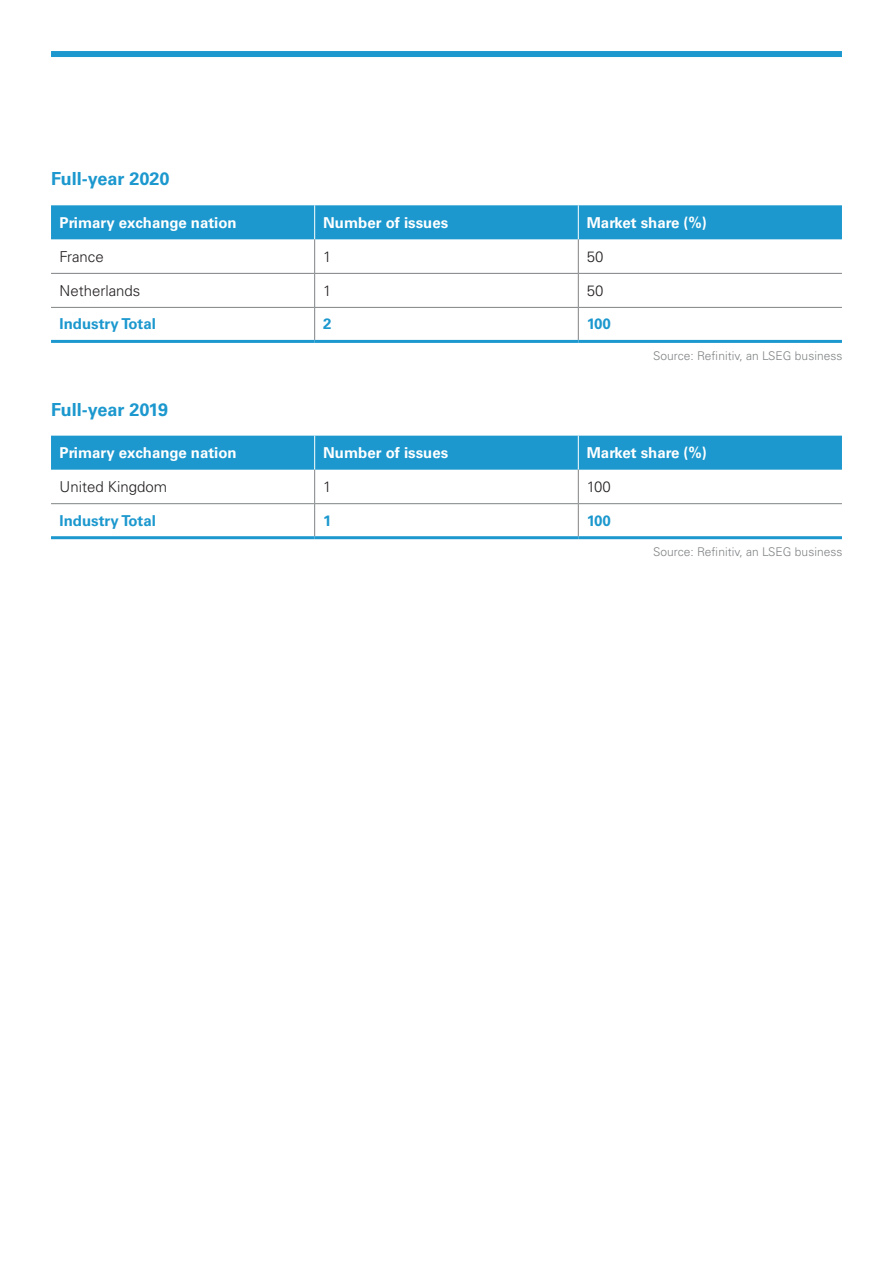
<style>
.page{position:relative;width:893px;height:1263px;background:#fff}
.page>*{position:absolute;margin:0;border:0;box-sizing:border-box;transform-origin:0 0}
.t1{font:700 18px "Univers LT Pro 65";color:#1c98ce}
.t2{font:700 15px "Univers LT Pro 65";color:#fff}
.t3{font:300 15px "Univers LT Pro 45";color:#231f20}
.t4{font:700 15px "Univers LT Pro 65";color:#1c98ce}
.t5{font:300 12px "Univers LT Pro 45";color:#808385}
</style>
<div class="page">
<div style="left:51px;top:51px;width:791px;height:6px;background:#1c98ce"></div>
<div style="left:51px;top:436px;width:791px;height:34px;background:#1c98ce"></div>
<hr style="left:314px;top:436px;width:1px;height:34px;background:#fff">
<hr style="left:578px;top:436px;width:1px;height:34px;background:#fff">
<hr style="left:314px;top:470px;width:1px;height:33px;background:#808385">
<hr style="left:578px;top:470px;width:1px;height:33px;background:#808385">
<hr style="left:51px;top:503px;width:264px;height:1px;background:#808385">
<hr style="left:315px;top:503px;width:263px;height:1px;background:#808385">
<hr style="left:578px;top:503px;width:264px;height:1px;background:#808385">
<hr style="left:314px;top:504px;width:1px;height:32px;background:#808385">
<hr style="left:578px;top:504px;width:1px;height:32px;background:#808385">
<hr style="left:51px;top:536px;width:264px;height:3px;background:#1c98ce">
<hr style="left:315px;top:536px;width:263px;height:3px;background:#1c98ce">
<hr style="left:578px;top:536px;width:264px;height:3px;background:#1c98ce">
<div style="left:51px;top:205px;width:791px;height:34px;background:#1c98ce"></div>
<hr style="left:314px;top:205px;width:1px;height:34px;background:#fff">
<hr style="left:578px;top:205px;width:1px;height:34px;background:#fff">
<hr style="left:314px;top:239px;width:1px;height:34px;background:#808385">
<hr style="left:578px;top:239px;width:1px;height:34px;background:#808385">
<hr style="left:51px;top:273px;width:264px;height:1px;background:#808385">
<hr style="left:315px;top:273px;width:263px;height:1px;background:#808385">
<hr style="left:314px;top:274px;width:1px;height:33px;background:#808385">
<hr style="left:578px;top:273px;width:264px;height:1px;background:#808385">
<hr style="left:578px;top:274px;width:1px;height:33px;background:#808385">
<hr style="left:51px;top:307px;width:264px;height:1px;background:#808385">
<hr style="left:315px;top:307px;width:263px;height:1px;background:#808385">
<hr style="left:578px;top:307px;width:264px;height:1px;background:#808385">
<hr style="left:314px;top:308px;width:1px;height:32px;background:#808385">
<hr style="left:578px;top:308px;width:1px;height:32px;background:#808385">
<hr style="left:51px;top:340px;width:264px;height:3px;background:#1c98ce">
<hr style="left:315px;top:340px;width:263px;height:3px;background:#1c98ce">
<hr style="left:578px;top:340px;width:264px;height:3px;background:#1c98ce">
<p class="t1" style="left:51px;top:168px;width:120px">Full-year 2020</p>
<p class="t2" style="left:60px;top:214px;width:179px">Primary exchange nation</p>
<p class="t2" style="left:323px;top:214px;width:127px">Number of issues</p>
<p class="t2" style="left:587px;top:214px;width:122px">Market share (%)</p>
<p class="t3" style="left:60px;top:247px;width:46px">France</p>
<p class="t3" style="left:323px;top:247px;width:10px">1</p>
<p class="t3" style="left:587px;top:247px;width:18px">50</p>
<p class="t3" style="left:60px;top:281px;width:82px">Netherlands</p>
<p class="t3" style="left:323px;top:281px;width:10px">1</p>
<p class="t3" style="left:587px;top:281px;width:18px">50</p>
<p class="t4" style="left:60px;top:315px;width:98px">Industry Total</p>
<p class="t4" style="left:323px;top:315px;width:10px">2</p>
<p class="t4" style="left:587px;top:315px;width:26px">100</p>
<p class="t1" style="left:51px;top:399px;width:119px">Full-year 2019</p>
<p class="t5" style="left:653px;top:349px;width:191px">Source: Refinitiv, an LSEG business</p>
<p class="t2" style="left:60px;top:444px;width:179px">Primary exchange nation</p>
<p class="t2" style="left:323px;top:444px;width:127px">Number of issues</p>
<p class="t2" style="left:587px;top:444px;width:122px">Market share (%)</p>
<p class="t3" style="left:60px;top:477px;width:109px">United Kingdom</p>
<p class="t3" style="left:323px;top:477px;width:10px">1</p>
<p class="t3" style="left:587px;top:477px;width:25px">100</p>
<p class="t4" style="left:60px;top:511px;width:98px">Industry Total</p>
<p class="t4" style="left:323px;top:511px;width:10px">1</p>
<p class="t4" style="left:587px;top:511px;width:26px">100</p>
<p class="t5" style="left:653px;top:545px;width:191px">Source: Refinitiv, an LSEG business</p>
</div>
